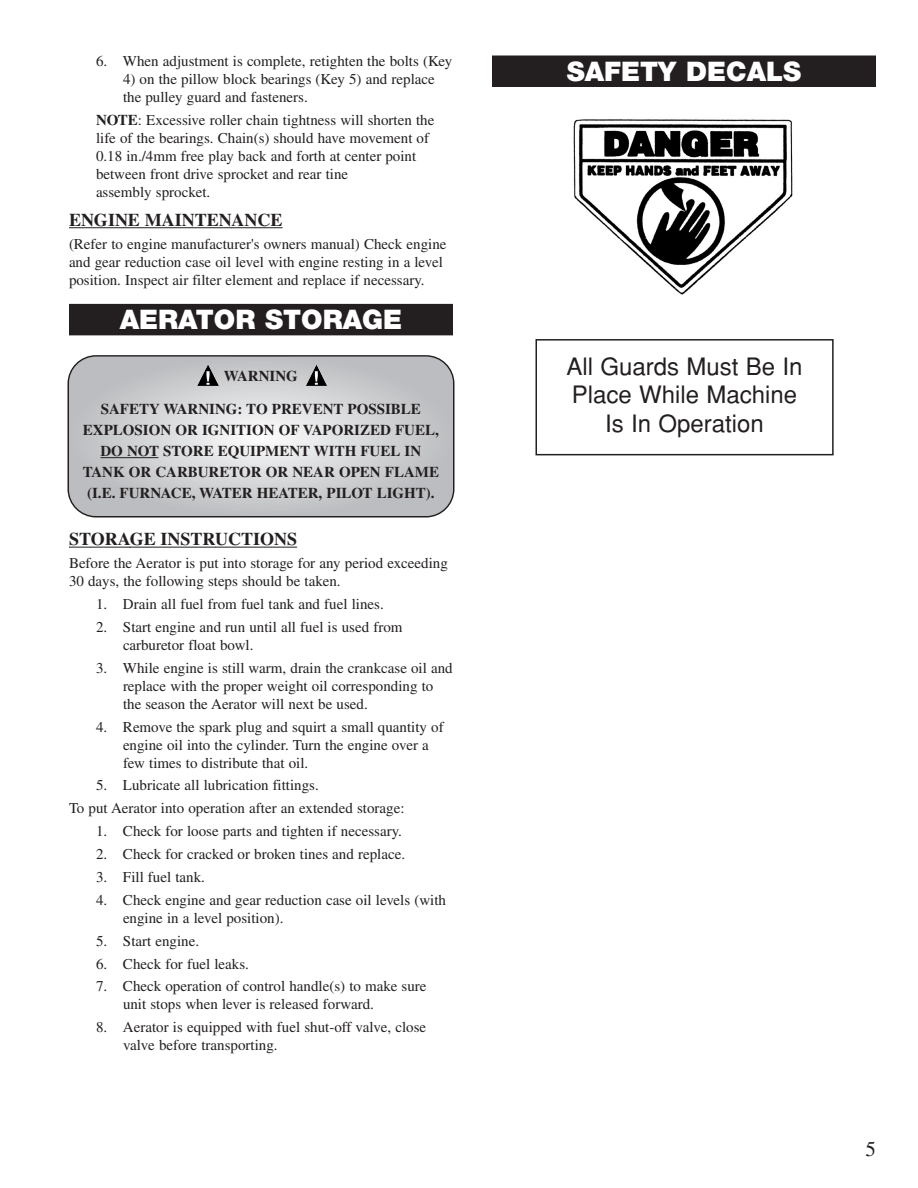
<style>
.page{position:relative;width:918px;height:1188px;background:#fff}
.page>*{position:absolute;margin:0;border:0;box-sizing:border-box;transform-origin:0 0}
.t1{font:900 27px "Helvetica Neue";color:#fff}
.t2{font:24px/28.8px "Helvetica";color:#231f20;text-align:center}
.t3{font:21px "Times";color:#231f20}
.t4{font:700 18px "Times";color:#231f20}
.t5{font:15px/18px "Times";color:#231f20}
.t6{font:700 15px/21px "Times";color:#231f20;text-align:center}
.s1{font-weight:700}
</style>
<div class="page">
<div style="left:492px;top:56px;width:384px;height:31px;background:#231f20"></div>
<div style="left:536px;top:339px;width:298px;height:116px;border:2px solid #231f20"></div>
<hr style="left:69px;top:227px;width:163px;height:1px;background:#231f20">
<hr style="left:232px;top:227px;width:51px;height:1px;background:#231f20">
<div style="left:69px;top:304px;width:384px;height:31px;background:#231f20"></div>
<img style="left:573px;top:119px;width:220px;height:176px">
<svg style="left:68px;top:355px;width:386px;height:162px"></svg>
<img style="left:197px;top:364px;width:22px;height:5px">
<img style="left:306px;top:364px;width:21px;height:5px">
<svg style="left:100px;top:369px;width:322px;height:135px"></svg>
<svg style="left:69px;top:547px;width:22px;height:1px"></svg>
<hr style="left:91px;top:547px;width:40px;height:1px;background:#231f20">
<hr style="left:130px;top:547px;width:86px;height:1px;background:#231f20">
<hr style="left:215px;top:547px;width:82px;height:1px;background:#231f20">
<p class="t5" style="left:96px;top:53px;width:358px">6. When adjustment is complete, retighten the bolts (Key</p>
<p class="t5" style="left:123px;top:71px;width:313px">4) on the pillow block bearings (Key 5) and replace the pulley guard and fasteners.</p>
<p class="t5" style="left:96px;top:112px;width:340px"><span class="s1">NOTE</span>: Excessive roller chain tightness will shorten the life of the bearings. Chain(s) should have movement of 0.18 in./4mm free play back and forth at center point between front drive sprocket and rear tine<br>assembly sprocket.</p>
<p class="t4" style="left:69px;top:213px;width:215px">ENGINE MAINTENANCE</p>
<p class="t5" style="left:69px;top:236px;width:379px">(Refer to engine manufacturer's owners manual) Check engine and gear reduction case oil level with engine resting in a level position. Inspect air filter element and replace if necessary.</p>
<h1 class="t1" style="left:120px;top:310px;width:284px">AERATOR STORAGE</h1>
<p class="t6" style="left:101px;top:361px;width:322px;line-height:32.7px">WARNING<br>SAFETY WARNING: TO PREVENT POSSIBLE</p>
<p class="t6" style="left:83px;top:421px;width:358px">EXPLOSION OR IGNITION OF VAPORIZED FUEL, DO NOT STORE EQUIPMENT WITH FUEL IN TANK OR CARBURETOR OR NEAR OPEN FLAME (I.E. FURNACE, WATER HEATER, PILOT LIGHT).</p>
<p class="t4" style="left:69px;top:533px;width:230px">STORAGE INSTRUCTIONS</p>
<p class="t5" style="left:69px;top:556px;width:380px">Before the Aerator is put into storage for any period exceeding<br>30 days, the following steps should be taken.</p>
<p class="t5" style="left:96px;top:596px;width:289px">1. Drain all fuel from fuel tank and fuel lines.</p>
<p class="t5" style="left:123px;top:619px;width:281px;text-indent:-27px">2. Start engine and run until all fuel is used from carburetor float bowl.</p>
<p class="t5" style="left:123px;top:660px;width:331px;text-indent:-27px">3. While engine is still warm, drain the crankcase oil and replace with the proper weight oil corresponding to the season the Aerator will next be used.</p>
<p class="t5" style="left:123px;top:719px;width:322px;text-indent:-27px">4. Remove the spark plug and squirt a small quantity of engine oil into the cylinder. Turn the engine over a few times to distribute that oil.</p>
<p class="t5" style="left:69px;top:775px;width:337px;line-height:22.8px;text-indent:27px">5. Lubricate all lubrication fittings.<br>To put Aerator into operation after an extended storage:</p>
<p class="t5" style="left:96px;top:824px;width:308px">1. Check for loose parts and tighten if necessary.</p>
<p class="t5" style="left:96px;top:846px;width:311px">2. Check for cracked or broken tines and replace.</p>
<p class="t5" style="left:96px;top:869px;width:110px">3. Fill fuel tank.</p>
<p class="t5" style="left:123px;top:892px;width:325px;text-indent:-27px">4. Check engine and gear reduction case oil levels (with engine in a level position).</p>
<p class="t5" style="left:96px;top:933px;width:105px">5. Start engine.</p>
<p class="t5" style="left:96px;top:956px;width:155px">6. Check for fuel leaks.</p>
<p class="t5" style="left:123px;top:979px;width:305px;text-indent:-27px">7. Check operation of control handle(s) to make sure unit stops when lever is released forward.</p>
<p class="t5" style="left:123px;top:1020px;width:305px;text-indent:-27px">8. Aerator is equipped with fuel shut-off valve, close valve before transporting.</p>
<h1 class="t1" style="left:567px;top:61px;width:236px">SAFETY DECALS</h1>
<h2 class="t2" style="left:567px;top:354px;width:238px">All Guards Must Be In<br>Place While Machine<br>Is In Operation</h2>
<h3 class="t3" style="left:866px;top:1141px;width:12px">5</h3>
</div>
